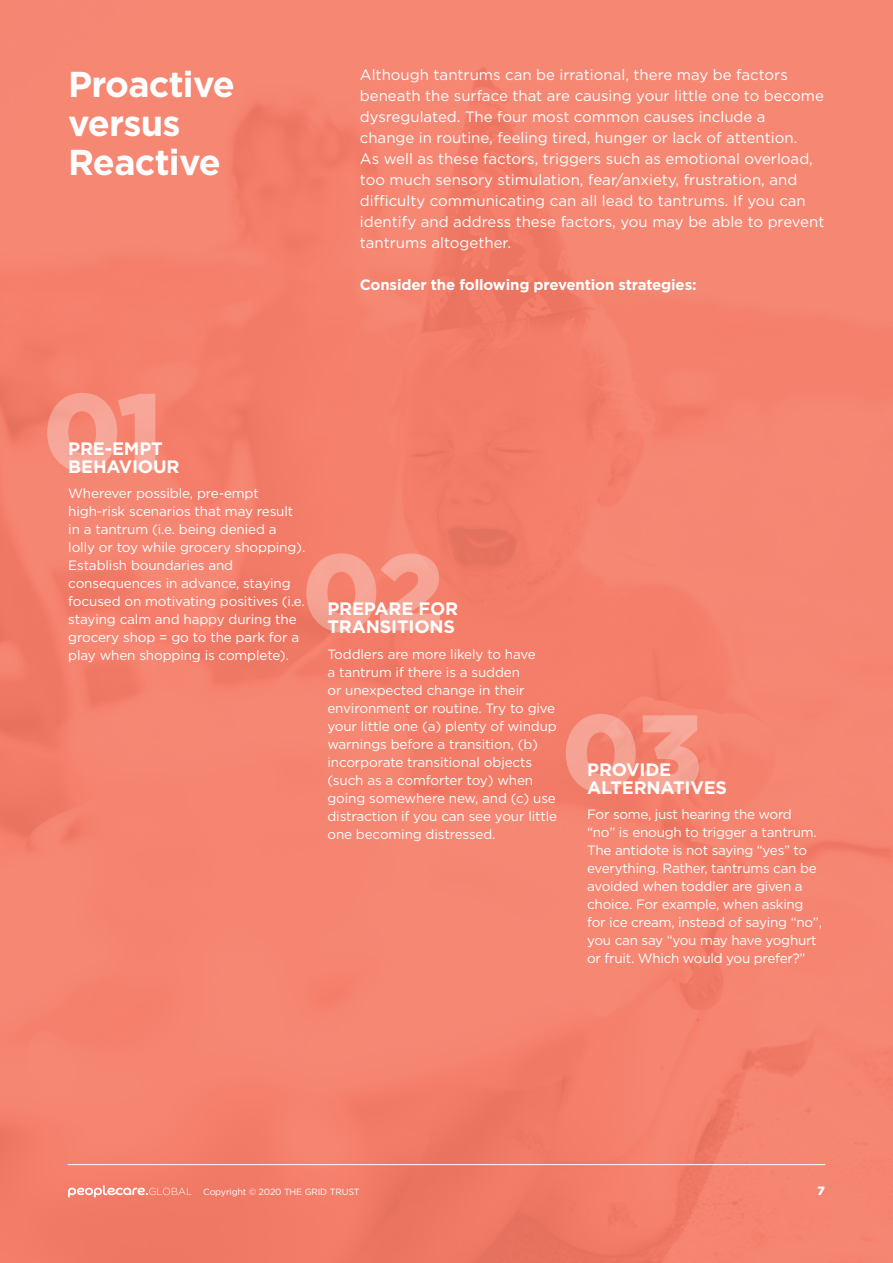
<style>
.page{position:relative;width:893px;height:1263px;background:#fff}
.page>*{position:absolute;margin:0;border:0;box-sizing:border-box;transform-origin:0 0}
.t1{font:900 108px "Gotham";color:#fff}
.t2{font:700 36px/39px "Gotham";letter-spacing:-.02em;color:#fff}
.t3{font:700 18px/18px "Gotham";letter-spacing:-.01em;color:#fff}
.t4{font:15px/21px "Gotham";color:#fff}
.t5{font:700 15px "Gotham";letter-spacing:-.01em;color:#fff}
.t6{font:13.5px/18px "Gotham";letter-spacing:-.01em;color:#fff}
.t7{font:900 12px "Gotham";color:#fff}
.t8{font:9px "Gotham";letter-spacing:-.02em;color:#fff}
</style>
<div class="page">
<div style="left:0;top:0;width:893px;height:1263px;background:linear-gradient(to right,#f3806c,#f48470)"></div>
<hr style="left:68px;top:1164px;width:757px;height:1px;background:#fff">
<svg style="left:68px;top:1185px;width:124px;height:12px"></svg>
<h2 class="t2" style="left:68px;top:64px;width:168px">Proactive versus<br>Reactive</h2>
<p class="t4" style="left:360px;top:64px;width:466px">Although tantrums can be irrational, there may be factors beneath the surface that are causing your little one to become dysregulated. The four most common causes include a<br>change in routine, feeling tired, hunger or lack of attention.<br>As well as these factors, triggers such as emotional overload, too much sensory stimulation, fear/anxiety, frustration, and difficulty communicating can all lead to tantrums. If you can identify and address these factors, you may be able to prevent tantrums altogether.</p>
<p class="t5" style="left:360px;top:275px;width:338px">Consider the following prevention strategies:</p>
<h1 class="t1" style="left:43px;top:357px;width:121px">01</h1>
<h3 class="t3" style="left:68px;top:439px;width:113px">PRE-EMPT<br>BEHAVIOUR</h3>
<p class="t6" style="left:68px;top:484px;width:238px">Wherever possible, pre-empt high-risk scenarios that may result in a tantrum (i.e. being denied a lolly or toy while grocery shopping).<br>Establish boundaries and consequences in advance, staying focused on motivating positives (i.e. staying calm and happy during the grocery shop = go to the park for a play when shopping is complete).</p>
<h1 class="t1" style="left:302px;top:518px;width:143px">02</h1>
<h3 class="t3" style="left:327px;top:600px;width:132px">PREPARE FOR<br>TRANSITIONS</h3>
<p class="t6" style="left:327px;top:644px;width:231px">Toddlers are more likely to have<br>a tantrum if there is a sudden<br>or unexpected change in their environment or routine. Try to give your little one (a) plenty of windup warnings before a transition, (b) incorporate transitional objects (such as a comforter toy) when going somewhere new, and (c) use distraction if you can see your little one becoming distressed.</p>
<h1 class="t1" style="left:561px;top:678px;width:143px">03</h1>
<h3 class="t3" style="left:587px;top:760px;width:141px">PROVIDE<br>ALTERNATIVES</h3>
<p class="t6" style="left:587px;top:805px;width:236px">For some, just hearing the word “no” is enough to trigger a tantrum.<br>The antidote is not saying “yes” to everything. Rather, tantrums can be avoided when toddler are given a choice. For example, when asking for ice cream, instead of saying “no”, you can say “you may have yoghurt or fruit. Which would you prefer?”</p>
<p class="t8" style="left:203px;top:1186px;width:158px">Copyright © 2020 THE GRID TRUST</p>
<p class="t7" style="left:818px;top:1182px;width:9px">7</p>
</div>
